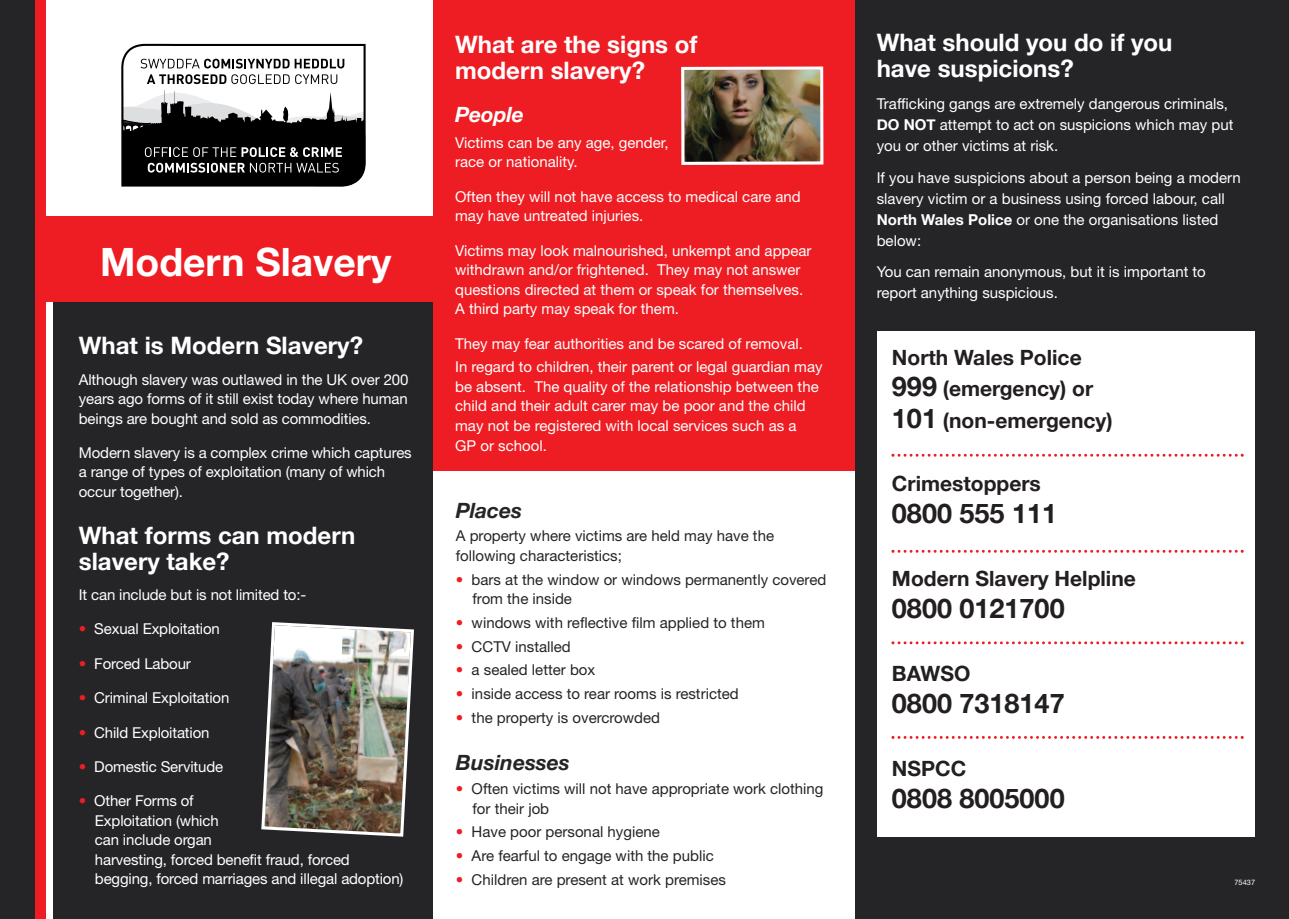
<style>
.page{position:relative;width:1289px;height:919px;background:#fff}
.page>*{position:absolute;margin:0;border:0;box-sizing:border-box;transform-origin:0 0}
.t1{font:700 39px "Helvetica Neue";color:#fff}
.t2{font:700 27px "Helvetica Neue";color:#231f20}
.t3{font:700 24px/25.8px "Helvetica Neue";color:#fff}
.t4{font:700 21px/31.7px "Helvetica Neue";color:#231f20}
.t5{font:italic 700 21px "Helvetica Neue";color:#252528}
.t6{font:italic 700 21px "Helvetica Neue";color:#fff}
.t7{font:15px/19.5px "Helvetica Neue";color:#fff}
.t8{font:15px/19.5px "Helvetica Neue";color:#252528}
.t9{font:7.5px "Helvetica Neue";color:#fff}
.s1{color:#ee1d23}
.s2{font-weight:700}
.s3{font-size:27px}
</style>
<div class="page">
<div style="left:53px;top:250px;width:381px;height:668px;background:#252528"></div>
<div style="left:434px;top:0;width:854px;height:918px;background:#ee1d23"></div>
<div style="left:855px;top:0;width:433px;height:918px;background:#252528"></div>
<div style="left:34px;top:0;width:13px;height:918px;background:#ee1d23"></div>
<div style="left:0;top:0;width:34px;height:918px;background:#252528"></div>
<svg style="left:121px;top:44px;width:245px;height:143px"></svg>
<div style="left:45px;top:216px;width:393px;height:85px;background:#ee1d23"></div>
<div style="left:434px;top:471px;width:421px;height:447px;background:#fff"></div>
<img style="left:261px;top:622px;width:153px;height:215px">
<img style="left:685px;top:70px;width:134px;height:91px">
<div style="left:681px;top:66px;width:142px;height:99px;border:3px solid #fff"></div>
<div style="left:877px;top:331px;width:377px;height:505px;background:#fff"></div>
<svg style="left:891px;top:453px;width:352px;height:3px"></svg>
<svg style="left:891px;top:549px;width:352px;height:3px"></svg>
<svg style="left:891px;top:641px;width:352px;height:3px"></svg>
<svg style="left:891px;top:736px;width:352px;height:2px"></svg>
<h1 class="t1" style="left:100px;top:238px;width:293px">Modern Slavery</h1>
<h3 class="t3" style="left:79px;top:332px;width:286px">What is Modern Slavery?</h3>
<p class="t7" style="left:79px;top:371px;width:331px;text-align:justify">Although slavery was outlawed in the UK over 200 years ago forms of it still exist today where human beings are bought and sold as commodities.</p>
<p class="t7" style="left:79px;top:444px;width:334px">Modern slavery is a complex crime which captures a range of types of exploitation (many of which occur together).</p>
<h3 class="t3" style="left:79px;top:522px;width:278px">What forms can modern slavery take?</h3>
<p class="t7" style="left:79px;top:586px;width:229px">It can include but is not limited to:-</p>
<p class="t7" style="left:79px;top:620px;width:143px"><span class="s1">•</span> Sexual Exploitation</p>
<p class="t7" style="left:79px;top:655px;width:113px"><span class="s1">•</span> Forced Labour</p>
<p class="t7" style="left:79px;top:689px;width:152px"><span class="s1">•</span> Criminal Exploitation</p>
<p class="t7" style="left:79px;top:724px;width:132px"><span class="s1">•</span> Child Exploitation</p>
<p class="t7" style="left:79px;top:758px;width:146px"><span class="s1">•</span> Domestic Servitude</p>
<p class="t7" style="left:95px;top:792px;width:310px;text-indent:-16px"><span class="s1">•</span> Other Forms of<br>Exploitation (which<br>can include organ<br>harvesting, forced benefit fraud, forced begging, forced marriages and illegal adoption)</p>
<h3 class="t3" style="left:455px;top:31px;width:244px">What are the signs of modern slavery?</h3>
<h3 class="t6" style="left:455px;top:101px;width:70px">People</h3>
<p class="t7" style="left:455px;top:134px;width:215px">Victims can be any age, gender, race or nationality.</p>
<p class="t7" style="left:455px;top:188px;width:347px">Often they will not have access to medical care and may have untreated injuries.</p>
<p class="t7" style="left:455px;top:242px;width:358px">Victims may look malnourished, unkempt and appear withdrawn and/or frightened. They may not answer questions directed at them or speak for themselves.<br>A third party may speak for them.</p>
<p class="t7" style="left:455px;top:333px;width:369px;line-height:23.7px">They may fear authorities and be scared of removal.<br>In regard to children, their parent or legal guardian may</p>
<p class="t7" style="left:455px;top:378px;width:365px">be absent. The quality of the relationship between the child and their adult carer may be poor and the child may not be registered with local services such as a GP or school.</p>
<h3 class="t5" style="left:456px;top:497px;width:68px">Places</h3>
<p class="t8" style="left:456px;top:527px;width:320px">A property where victims are held may have the following characteristics;</p>
<p class="t8" style="left:472px;top:571px;width:355px;text-indent:-17px"><span class="s1">•</span> bars at the window or windows permanently covered from the inside</p>
<p class="t8" style="left:456px;top:614px;width:310px"><span class="s1">•</span> windows with reflective film applied to them</p>
<p class="t8" style="left:456px;top:638px;width:117px"><span class="s1">•</span> CCTV installed</p>
<p class="t8" style="left:456px;top:661px;width:141px"><span class="s1">•</span> a sealed letter box</p>
<p class="t8" style="left:456px;top:685px;width:284px"><span class="s1">•</span> inside access to rear rooms is restricted</p>
<p class="t8" style="left:456px;top:709px;width:206px"><span class="s1">•</span> the property is overcrowded</p>
<h3 class="t5" style="left:456px;top:749px;width:115px">Businesses</h3>
<p class="t8" style="left:472px;top:780px;width:352px;text-indent:-17px"><span class="s1">•</span> Often victims will not have appropriate work clothing for their job</p>
<p class="t8" style="left:456px;top:823px;width:205px"><span class="s1">•</span> Have poor personal hygiene</p>
<p class="t8" style="left:456px;top:847px;width:259px"><span class="s1">•</span> Are fearful to engage with the public</p>
<p class="t8" style="left:456px;top:871px;width:272px"><span class="s1">•</span> Children are present at work premises</p>
<h3 class="t3" style="left:876px;top:29px;width:297px">What should you do if you have suspicions?</h3>
<p class="t7" style="left:876px;top:94px;width:358px;line-height:21px">Trafficking gangs are extremely dangerous criminals,<br><span class="s2">DO NOT</span> attempt to act on suspicions which may put you or other victims at risk.</p>
<p class="t7" style="left:876px;top:168px;width:365px;line-height:21px">If you have suspicions about a person being a modern slavery victim or a business using forced labour, call <span class="s2">North Wales Police</span> or one the organisations listed below:</p>
<p class="t7" style="left:876px;top:263px;width:331px;line-height:21px">You can remain anonymous, but it is important to report anything suspicious.</p>
<h3 class="t4" style="left:892px;top:341px;width:222px">North Wales Police<br><span class="s3">999</span> (emergency) or<br><span class="s3">101</span> (non-emergency)</h3>
<h3 class="t4" style="left:892px;top:467px;width:150px">Crimestoppers</h3>
<h2 class="t2" style="left:892px;top:496px;width:167px">0800 555 111</h2>
<h3 class="t4" style="left:892px;top:562px;width:245px">Modern Slavery Helpline</h3>
<h2 class="t2" style="left:892px;top:591px;width:174px">0800 0121700</h2>
<h3 class="t4" style="left:892px;top:657px;width:80px">BAWSO</h3>
<h2 class="t2" style="left:892px;top:686px;width:174px">0800 7318147</h2>
<h3 class="t4" style="left:892px;top:752px;width:76px">NSPCC</h3>
<h2 class="t2" style="left:892px;top:781px;width:174px">0808 8005000</h2>
<p class="t9" style="left:1234px;top:879px;width:22px">75437</p>
</div>
